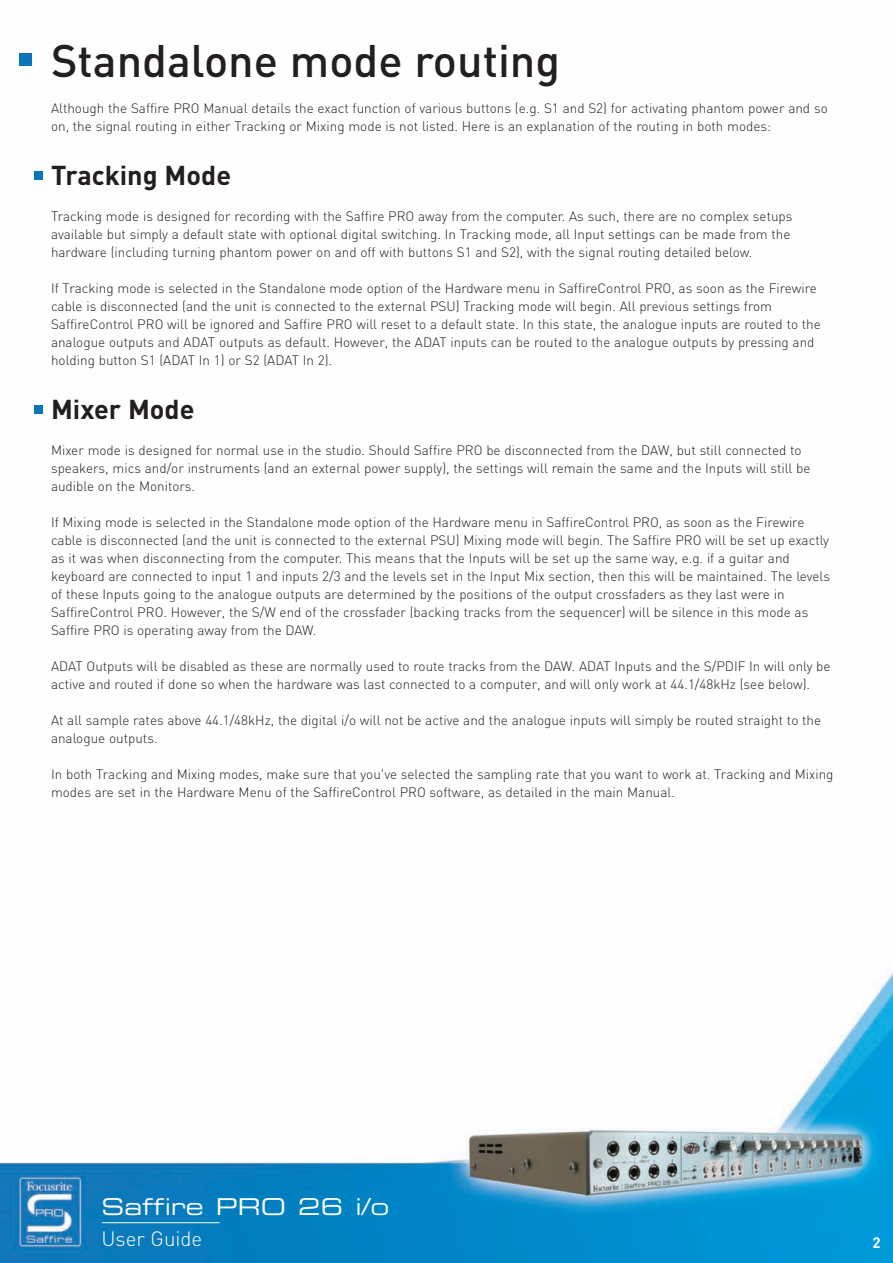
<style>
.page{position:relative;width:893px;height:1263px;background:#fff}
.page>*{position:absolute;margin:0;border:0;box-sizing:border-box;transform-origin:0 0}
.t1{font:500 45px "DIN";color:#231f20}
.t2{font:700 27px "DIN";color:#231f20}
.t3{font:23.25px "Eurostile Extended Two";color:#fff}
.t4{font:300 20.55px "DIN";color:#fff}
.t5{font:700 15px "DIN";color:#fff}
.t6{font:300 13.5px/18px "DIN";color:#231f20}
</style>
<div class="page">
<img style="left:0;top:179px;width:893px;height:1084px">
<hr style="left:102px;top:1222px;width:118px;height:1px;background:#fff">
<div style="left:19px;top:53px;width:13px;height:13px;background:#0c75ba"></div>
<div style="left:34px;top:171px;width:9px;height:8px;background:#0c75ba"></div>
<div style="left:34px;top:406px;width:9px;height:8px;background:#0c75ba"></div>
<h1 class="t1" style="left:51px;top:45px;width:511px">Standalone mode routing</h1>
<p class="t6" style="left:51px;top:100px;width:778px">Although the Saffire PRO Manual details the exact function of various buttons (e.g. S1 and S2) for activating phantom power and so on, the signal routing in either Tracking or Mixing mode is not listed. Here is an explanation of the routing in both modes:</p>
<h2 class="t2" style="left:51px;top:165px;width:182px">Tracking Mode</h2>
<p class="t6" style="left:51px;top:208px;width:743px">Tracking mode is designed for recording with the Saffire PRO away from the computer. As such, there are no complex setups available but simply a default state with optional digital switching. In Tracking mode, all Input settings can be made from the hardware (including turning phantom power on and off with buttons S1 and S2), with the signal routing detailed below.</p>
<p class="t6" style="left:51px;top:280px;width:771px">If Tracking mode is selected in the Standalone mode option of the Hardware menu in SaffireControl PRO, as soon as the Firewire cable is disconnected (and the unit is connected to the external PSU) Tracking mode will begin. All previous settings from SaffireControl PRO will be ignored and Saffire PRO will reset to a default state. In this state, the analogue inputs are routed to the analogue outputs and ADAT outputs as default. However, the ADAT inputs can be routed to the analogue outputs by pressing and holding button S1 (ADAT In 1) or S2 (ADAT In 2).</p>
<h2 class="t2" style="left:51px;top:399px;width:145px">Mixer Mode</h2>
<p class="t6" style="left:51px;top:442px;width:761px">Mixer mode is designed for normal use in the studio. Should Saffire PRO be disconnected from the DAW, but still connected to speakers, mics and/or instruments (and an external power supply), the settings will remain the same and the Inputs will still be audible on the Monitors.</p>
<p class="t6" style="left:51px;top:514px;width:781px">If Mixing mode is selected in the Standalone mode option of the Hardware menu in SaffireControl PRO, as soon as the Firewire cable is disconnected (and the unit is connected to the external PSU) Mixing mode will begin. The Saffire PRO will be set up exactly as it was when disconnecting from the computer. This means that the Inputs will be set up the same way, e.g. if a guitar and keyboard are connected to input 1 and inputs 2/3 and the levels set in the Input Mix section, then this will be maintained. The levels of these Inputs going to the analogue outputs are determined by the positions of the output crossfaders as they last were in SaffireControl PRO. However, the S/W end of the crossfader (backing tracks from the sequencer) will be silence in this mode as Saffire PRO is operating away from the DAW.</p>
<p class="t6" style="left:51px;top:658px;width:781px">ADAT Outputs will be disabled as these are normally used to route tracks from the DAW. ADAT Inputs and the S/PDIF In will only be active and routed if done so when the hardware was last connected to a computer, and will only work at 44.1/48kHz (see below).</p>
<p class="t6" style="left:51px;top:712px;width:772px">At all sample rates above 44.1/48kHz, the digital i/o will not be active and the analogue inputs will simply be routed straight to the analogue outputs.</p>
<p class="t6" style="left:51px;top:766px;width:784px">In both Tracking and Mixing modes, make sure that you've selected the sampling rate that you want to work at. Tracking and Mixing modes are set in the Hardware Menu of the SaffireControl PRO software, as detailed in the main Manual.</p>
<h3 class="t3" style="left:101px;top:1198px;width:289px">Saffire PRO 26 i/o</h3>
<h3 class="t4" style="left:101px;top:1232px;width:102px">User Guide</h3>
<p class="t5" style="left:872px;top:1238px;width:10px">2</p>
</div>
